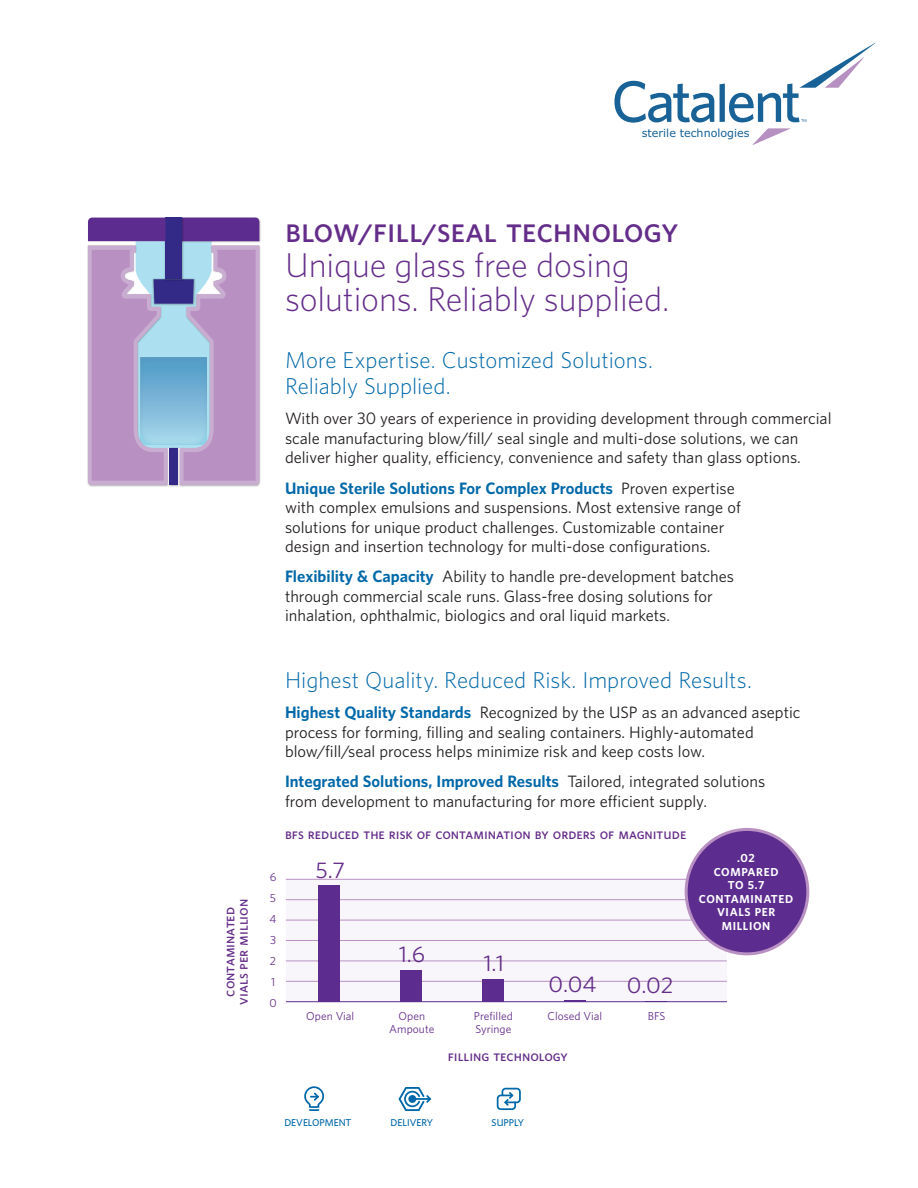
<style>
.page{position:relative;width:918px;height:1188px;background:#fff}
.page>*{position:absolute;margin:0;border:0;box-sizing:border-box;transform-origin:0 0}
.body{font:300 31.5px/34.5px "Whitney";letter-spacing:-.005em;color:#642d89}
.body-2{font:31.5px "Whitney Medium SC";letter-spacing:-.005em;color:#642d89}
.body-3{font:300 21px/26.2px "Whitney";color:#0068a9}
.t1{font:20.25px "Whitney";color:#642d89;scale:1.05 1}
.body-4{font:15px/19.5px "Whitney";color:#231f20}
.body-5{font:13.5px/13.5px "Whitney Medium SC";color:#642d89;text-align:center}
.t2{font:11.1px "Verdana";color:#186297}
.t3{font:10.5px/13.5px "Whitney";letter-spacing:.005em;color:#642d89;text-align:center}
.body-6{font:700 10.5px/13.5px "Whitney";letter-spacing:.06em;color:#fff;text-align:center}
.body-7{font:500 9px "Whitney";color:#0068a9}
.s1{font-weight:700;color:#0068a9}
</style>
<div class="page">
<svg style="left:752px;top:128px;width:39px;height:17px"></svg>
<svg style="left:614px;top:81px;width:100px;height:42px"></svg>
<svg style="left:720px;top:43px;width:156px;height:79px"></svg>
<svg style="left:497px;top:1088px;width:24px;height:22px"></svg>
<svg style="left:304px;top:1086px;width:20px;height:25px"></svg>
<svg style="left:399px;top:1087px;width:32px;height:24px"></svg>
<img style="left:170px;top:485px;width:8px;height:2px">
<img style="left:87px;top:245px;width:83px;height:242px">
<img style="left:178px;top:245px;width:83px;height:242px">
<img style="left:184px;top:217px;width:77px;height:25px">
<img style="left:164px;top:217px;width:20px;height:1px">
<svg style="left:88px;top:218px;width:171px;height:267px;background:#a397c6"></svg>
<div style="left:286px;top:879px;width:441px;height:123px;background:#f8f6fa"></div>
<hr style="left:286px;top:879px;width:441px;height:1px;background:#b890c2">
<hr style="left:286px;top:940px;width:441px;height:1px;background:#b890c2">
<hr style="left:286px;top:899px;width:441px;height:1px;background:#b890c2">
<hr style="left:286px;top:920px;width:441px;height:1px;background:#b890c2">
<hr style="left:286px;top:981px;width:441px;height:1px;background:#b890c2">
<hr style="left:286px;top:961px;width:441px;height:1px;background:#b890c2">
<div style="left:318px;top:885px;width:21px;height:117px;background:#5c2d8f"></div>
<div style="left:400px;top:970px;width:22px;height:32px;background:#5c2d8f"></div>
<div style="left:482px;top:979px;width:22px;height:23px;background:#5c2d8f"></div>
<hr style="left:286px;top:1001px;width:441px;height:1px;background:#5c2d8f">
<div style="left:686px;top:829px;width:122px;height:125px;background:#5c2d8f;border-radius:50%"></div>
<div style="left:685px;top:828px;width:124px;height:127px;border:3px solid #b890c2;border-radius:50%"></div>
<p class="t2" style="left:642px;top:126px;width:109px">sterile technologies</p>
<p class="body-5" style="left:222px;top:1005px;width:107px;rotate:-90deg">contaminated vials per million</p>
<p class="body-2" style="left:285px;top:210px;width:395px">blow/fill/seal technology</p>
<p class="body" style="left:285px;top:247px;width:386px">Unique glass free dosing solutions. Reliably supplied.</p>
<p class="body-3" style="left:285px;top:346px;width:369px">More Expertise. Customized Solutions.<br>Reliably Supplied.</p>
<p class="body-4" style="left:285px;top:408px;width:548px">With over 30 years of experience in providing development through commercial scale manufacturing blow/fill/ seal single and multi-dose solutions, we can deliver higher quality, efficiency, convenience and safety than glass options.</p>
<p class="body-4" style="left:285px;top:478px;width:457px"><span class="s1">Unique Sterile Solutions For Complex Products</span> Proven expertise with complex emulsions and suspensions. Most extensive range of solutions for unique product challenges. Customizable container design and insertion technology for multi-dose configurations.</p>
<p class="body-4" style="left:285px;top:567px;width:450px"><span class="s1">Flexibility &amp; Capacity</span> Ability to handle pre-development batches through commercial scale runs. Glass-free dosing solutions for inhalation, ophthalmic, biologics and oral liquid markets.</p>
<p class="t3" style="left:270px;top:870px;width:8px">6</p>
<p class="t3" style="left:270px;top:891px;width:8px">5</p>
<p class="t3" style="left:270px;top:912px;width:8px">4</p>
<p class="t3" style="left:270px;top:933px;width:8px">3</p>
<p class="t3" style="left:270px;top:954px;width:8px">2</p>
<p class="t3" style="left:271px;top:975px;width:6px">1</p>
<p class="t3" style="left:269px;top:995px;width:9px">0</p>
<p class="body-3" style="left:285px;top:666px;width:469px">Highest Quality. Reduced Risk. Improved Results.</p>
<p class="body-4" style="left:285px;top:702px;width:517px"><span class="s1">Highest Quality Standards</span> Recognized by the USP as an advanced aseptic process for forming, filling and sealing containers. Highly-automated blow/fill/seal process helps minimize risk and keep costs low.</p>
<p class="body-4" style="left:285px;top:771px;width:482px"><span class="s1">Integrated Solutions, Improved Results</span> Tailored, integrated solutions from development to manufacturing for more efficient supply.</p>
<p class="body-5" style="left:285px;top:826px;width:403px">bfs reduced the risk of contamination by orders of magnitude</p>
<p class="t1" style="left:315px;top:857px;width:30px">5.7</p>
<p class="t1" style="left:399px;top:941px;width:27px">1.6</p>
<p class="t1" style="left:483px;top:951px;width:21px">1.1</p>
<p class="t1" style="left:549px;top:971px;width:47px">0.04</p>
<p class="t1" style="left:627px;top:972px;width:46px">0.02</p>
<p class="t3" style="left:306px;top:1009px;width:50px">Open Vial</p>
<p class="t3" style="left:389px;top:1009px;width:47px">Open<br>Ampoute</p>
<p class="t3" style="left:474px;top:1009px;width:40px;text-align:left">Prefilled<br>Syringe</p>
<p class="t3" style="left:548px;top:1009px;width:56px">Closed Vial</p>
<p class="t3" style="left:648px;top:1009px;width:19px">BFS</p>
<p class="body-5" style="left:448px;top:1049px;width:122px">filling technology</p>
<p class="body-6" style="left:699px;top:851px;width:96px">.02<br>COMPARED<br>TO 5.7<br>CONTAMINATED<br>VIALS PER<br>MILLION</p>
<p class="body-7" style="left:284px;top:1117px;width:69px">DEVELOPMENT</p>
<p class="body-7" style="left:391px;top:1117px;width:44px">DELIVERY</p>
<p class="body-7" style="left:492px;top:1117px;width:34px">SUPPLY</p>
</div>
